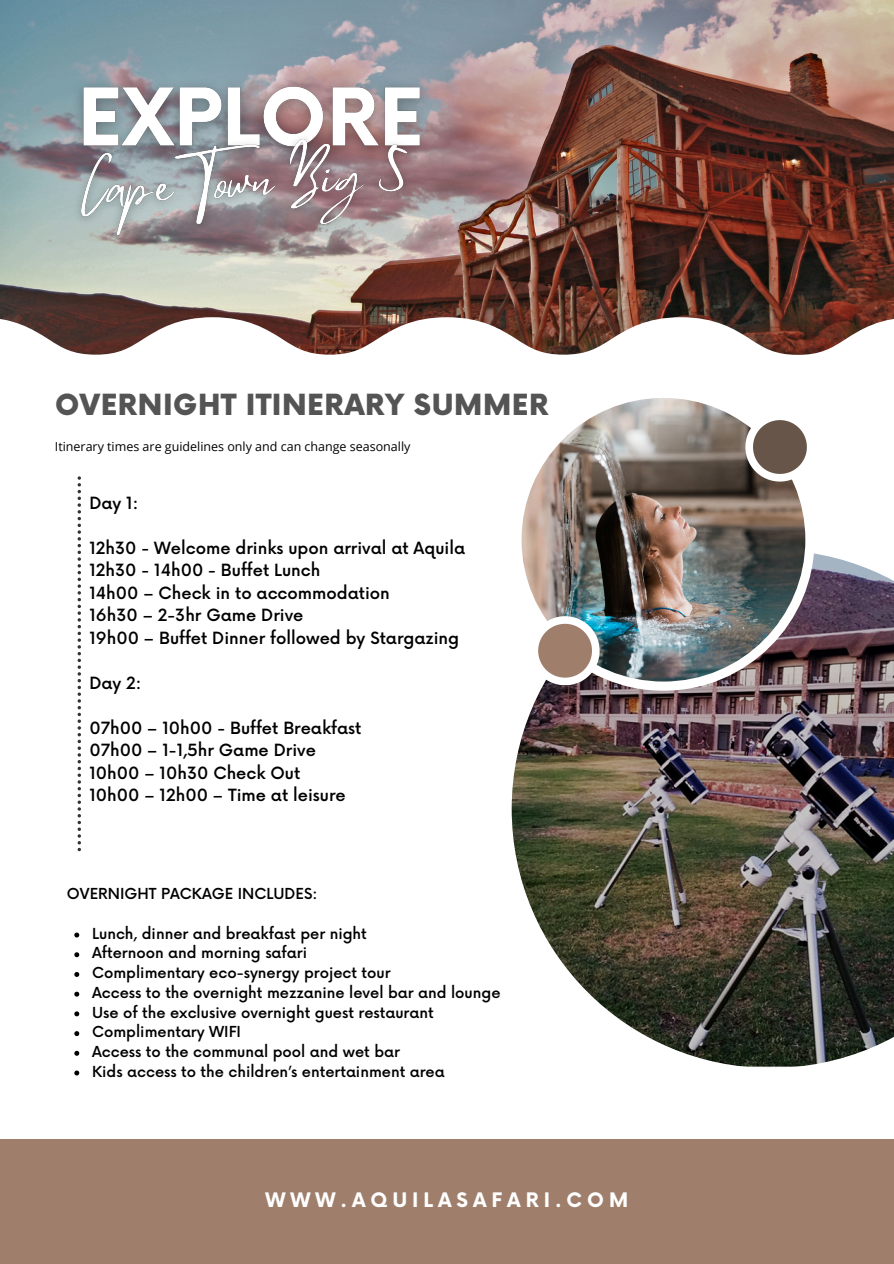
<style>
.page{position:relative;width:894px;height:1264px;background:#fff}
.page>*{position:absolute;margin:0;border:0;box-sizing:border-box;transform-origin:0 0}
.t1{font:900 28.35px "Now";letter-spacing:.02em;color:#545454}
.t2{font:700 19.5px "Now";letter-spacing:.255em;color:#fff}
.t3{font:500 16.35px/22.5px "Now";color:#000}
.t4{font:500 14.85px "Now";color:#000}
.t5{font:12.45px "Open Sans";color:#000}
</style>
<div class="page">
<img style="left:511px;top:553px;width:382px;height:514px">
<img style="left:0;top:0;width:893px;height:317px">
<svg style="left:0;top:317px;width:893px;height:208px"></svg>
<svg style="left:78px;top:476px;width:3px;height:375px"></svg>
<div style="left:512px;top:389px;width:302px;height:301px;background:#fff;border-radius:50%"></div>
<img style="left:521px;top:398px;width:284px;height:283px;border-radius:50%">
<svg style="left:530px;top:616px;width:69px;height:69px"></svg>
<svg style="left:745px;top:412px;width:68px;height:69px"></svg>
<div style="left:0;top:1139px;width:893px;height:124px;background:#9f7f6b"></div>
<img style="left:63px;top:69px;width:376px;height:100px">
<img style="left:65px;top:122px;width:360px;height:130px">
<svg style="left:74px;top:932px;width:5px;height:5px"></svg>
<svg style="left:74px;top:952px;width:5px;height:5px"></svg>
<svg style="left:74px;top:972px;width:5px;height:4px"></svg>
<svg style="left:74px;top:991px;width:5px;height:5px"></svg>
<svg style="left:74px;top:1011px;width:5px;height:5px"></svg>
<svg style="left:74px;top:1031px;width:5px;height:5px"></svg>
<svg style="left:74px;top:1050px;width:5px;height:5px"></svg>
<svg style="left:74px;top:1070px;width:5px;height:5px"></svg>
<p class="t1" style="left:55px;top:389px;width:494px">OVERNIGHT ITINERARY SUMMER</p>
<h6 class="t5" style="left:55px;top:438px;width:357px">Itinerary times are guidelines only and can change seasonally</h6>
<p class="t3" style="left:89px;top:492px;width:50px">Day 1:</p>
<p class="t3" style="left:89px;top:537px;width:377px">12h30 - Welcome drinks upon arrival at Aquila 12h30 - 14h00 - Buffet Lunch<br>14h00 – Check in to accommodation<br>16h30 – 2-3hr Game Drive<br>19h00 – Buffet Dinner followed by Stargazing</p>
<p class="t3" style="left:89px;top:672px;width:54px">Day 2:</p>
<h6 class="t3" style="left:89px;top:717px;width:273px">07h00 – 10h00 - Buffet Breakfast<br>07h00 – 1-1,5hr Game Drive<br>10h00 – 10h30 Check Out<br>10h00 – 12h00 – Time at leisure</h6>
<h6 class="t4" style="left:67px;top:885px;width:252px">OVERNIGHT PACKAGE INCLUDES:</h6>
<h6 class="t4" style="left:92px;top:925px;width:276px">Lunch, dinner and breakfast per night</h6>
<p class="t4" style="left:92px;top:945px;width:216px">Afternoon and morning safari</p>
<h5 class="t4" style="left:92px;top:964px;width:300px">Complimentary eco-synergy project tour</h5>
<p class="t4" style="left:92px;top:984px;width:410px">Access to the overnight mezzanine level bar and lounge</p>
<p class="t4" style="left:92px;top:1004px;width:343px">Use of the exclusive overnight guest restaurant</p>
<p class="t4" style="left:92px;top:1023px;width:150px">Complimentary WIFI</p>
<p class="t4" style="left:92px;top:1043px;width:309px">Access to the communal pool and wet bar</p>
<p class="t4" style="left:92px;top:1063px;width:354px">Kids access to the children’s entertainment area</p>
<p class="t2" style="left:265px;top:1189px;width:364px">WWW.AQUILASAFARI.COM</p>
</div>
